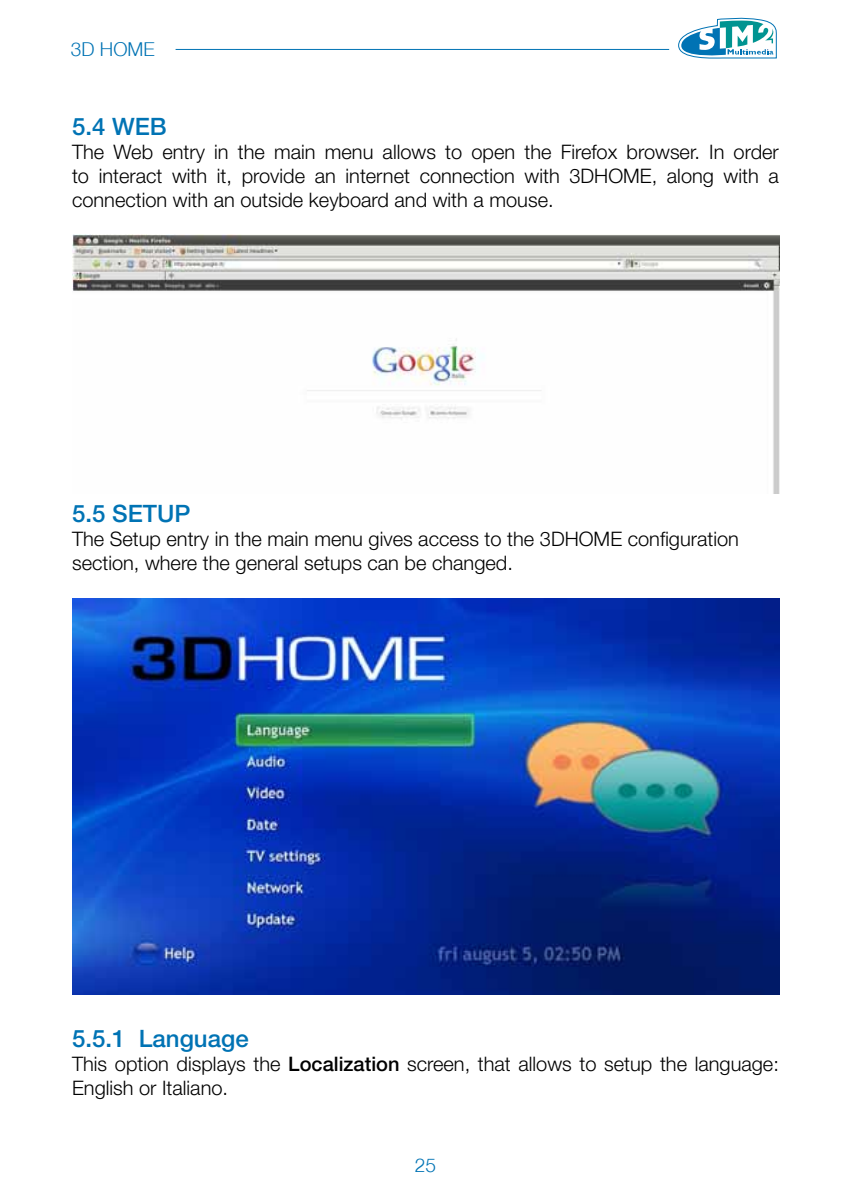
<style>
.page{position:relative;width:851px;height:1191px;background:#fff}
.page>*{position:absolute;margin:0;border:0;box-sizing:border-box;transform-origin:0 0}
.t1{font:500 24px "Helvetica Neue LT Std";color:#0073b4}
.t2{font:300 20px/24px "Helvetica Neue LT Std";color:#000}
.t3{font:300 19.2px "Helvetica Neue";color:#0073b4}
.s1{font-weight:500}
</style>
<div class="page">
<svg style="left:678px;top:17px;width:99px;height:42px"></svg>
<hr style="left:175px;top:49px;width:494px;height:1px;background:#0073b4">
<img style="left:72px;top:234px;width:707px;height:259px">
<img style="left:72px;top:598px;width:707px;height:396px">
<p class="t3" style="left:71px;top:38px;width:85px">3D HOME</p>
<p class="t1" style="left:72px;top:112px;width:96px">5.4 WEB</p>
<p class="t2" style="left:72px;top:139px;width:708px;text-align:justify">The Web entry in the main menu allows to open the Firefox browser. In order to interact with it, provide an internet connection with 3DHOME, along with a connection with an outside keyboard and with a mouse.</p>
<p class="t1" style="left:72px;top:499px;width:120px">5.5 SETUP</p>
<p class="t2" style="left:72px;top:526px;width:668px">The Setup entry in the main menu gives access to the 3DHOME configuration section, where the general setups can be changed.</p>
<p class="t1" style="left:72px;top:1024px;width:178px">5.5.1 Language</p>
<p class="t2" style="left:72px;top:1051px;width:708px">This option displays the <span class="s1">Localization</span> screen, that allows to setup the language:<br>English or Italiano.</p>
<p class="t3" style="left:415px;top:1153px;width:23px">25</p>
</div>
